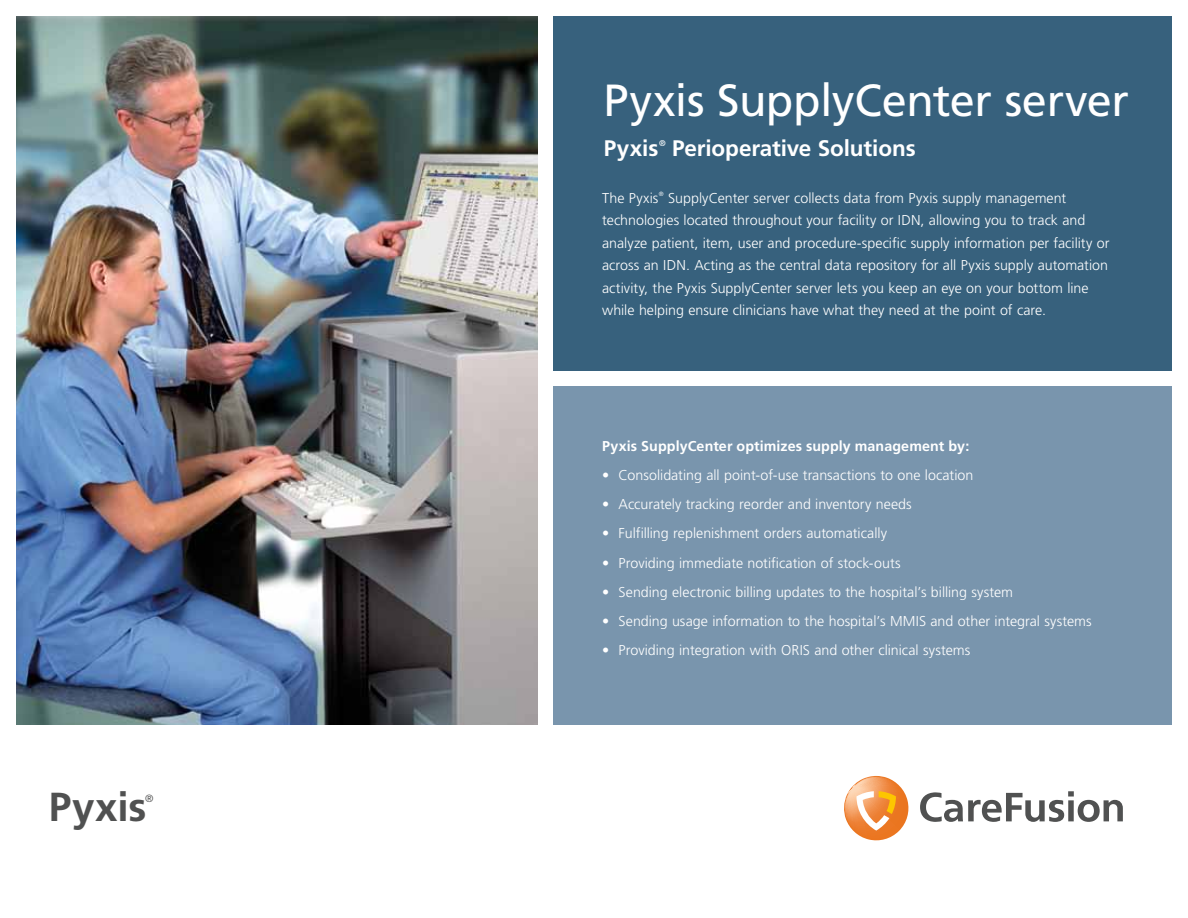
<style>
.page{position:relative;width:1188px;height:918px;background:#fff}
.page>*{position:absolute;margin:0;border:0;box-sizing:border-box;transform-origin:0 0}
.t1{font:45px "Frutiger";letter-spacing:-.01em;color:#fff}
.t2{font:700 40.5px "Frutiger";letter-spacing:.005em;color:#505151}
.t3{font:700 22.5px "Frutiger";letter-spacing:-.005em;color:#fff}
.t4{font:300 14.25px/22.5px "Frutiger";color:#fff}
.t5{font:700 14.25px "Frutiger";letter-spacing:.01em;color:#fff}
.t6{font:300 10.5px "Frutiger";color:#505151}
.t7{font:8.25px "Frutiger";color:#fff}
.t8{font:300 6.15px "Frutiger";color:#fff}
</style>
<div class="page">
<img style="left:16px;top:16px;width:521px;height:709px">
<div style="left:553px;top:16px;width:619px;height:354px;background:#37617d"></div>
<div style="left:553px;top:387px;width:619px;height:338px;background:#7995ad"></div>
<svg style="left:920px;top:791px;width:203px;height:31px"></svg>
<svg style="left:844px;top:776px;width:65px;height:65px"></svg>
<h2 class="t2" style="left:49px;top:784px;width:99px">Pyxis</h2>
<p class="t6" style="left:145px;top:792px;width:10px">®</p>
<h1 class="t1" style="left:604px;top:74px;width:527px">Pyxis SupplyCenter server</h1>
<h3 class="t3" style="left:604px;top:135px;width:56px">Pyxis</h3>
<p class="t7" style="left:659px;top:138px;width:8px">®</p>
<h3 class="t3" style="left:672px;top:135px;width:245px">Perioperative Solutions</h3>
<p class="t4" style="left:602px;top:187px;width:58px">The Pyxis</p>
<p class="t8" style="left:659px;top:190px;width:6px">®</p>
<p class="t4" style="left:602px;top:187px;width:509px;text-indent:66px">SupplyCenter server collects data from Pyxis supply management technologies located throughout your facility or IDN, allowing you to track and analyze patient, item, user and procedure-specific supply information per facility or across an IDN. Acting as the central data repository for all Pyxis supply automation activity, the Pyxis SupplyCenter server lets you keep an eye on your bottom line while helping ensure clinicians have what they need at the point of care.</p>
<p class="t5" style="left:602px;top:437px;width:369px">Pyxis SupplyCenter optimizes supply management by:</p>
<p class="t4" style="left:602px;top:464px;width:373px">• Consolidating all point-of-use transactions to one location</p>
<p class="t4" style="left:602px;top:493px;width:311px">• Accurately tracking reorder and inventory needs</p>
<p class="t4" style="left:602px;top:522px;width:286px">• Fulfilling replenishment orders automatically</p>
<p class="t4" style="left:602px;top:552px;width:300px">• Providing immediate notification of stock-outs</p>
<p class="t4" style="left:602px;top:581px;width:412px">• Sending electronic billing updates to the hospital’s billing system</p>
<p class="t4" style="left:602px;top:610px;width:491px">• Sending usage information to the hospital’s MMIS and other integral systems</p>
<p class="t4" style="left:602px;top:639px;width:370px">• Providing integration with ORIS and other clinical systems</p>
</div>
